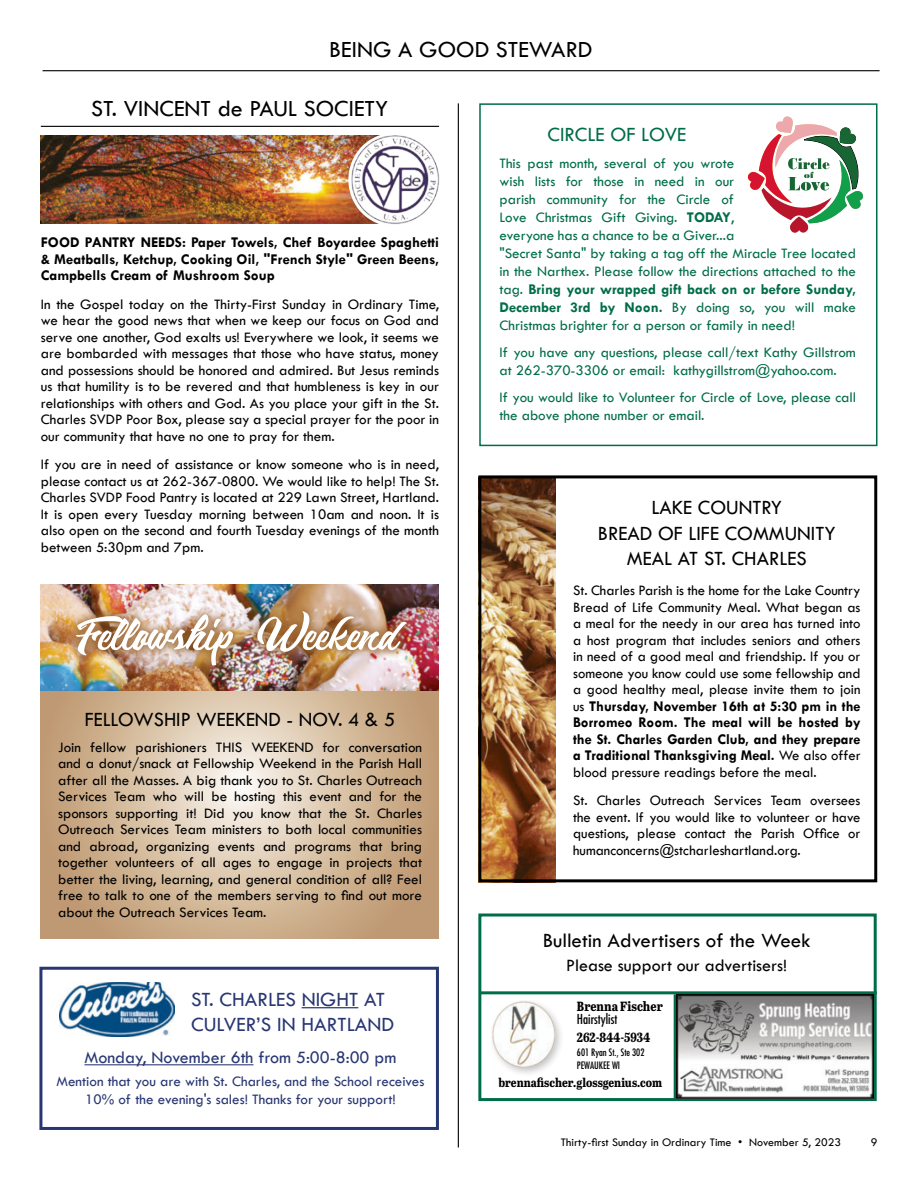
<style>
.page{position:relative;width:918px;height:1188px;background:#fff}
.page>*{position:absolute;margin:0;border:0;box-sizing:border-box;transform-origin:0 0}
.t1{font:24px "Nfrpjj Tw Cen";color:#000}
.t2{font:21px/25.5px "Nfrpjj Tw Cen";color:#000;text-align:center}
.t3{font:21px/25.2px "Nfrpjj Tw Cen";color:#283673}
.t4{font:21px "Sjsrxm Tw Cen";color:#000}
.t5{font:21px "Nfrpjj Tw Cen";color:#006d4a}
.t6{font:18px "Nfrpjj Tw Cen";color:#283673}
.t7{font:18px "Sjsrxm Tw Cen";color:#000}
.t8{font:15px/16.5px "Nfrpjj Tw Cen";color:#000;text-align:justify}
.t9{font:15px/18px "Nfrpjj Tw Cen";color:#006d4a}
.t10{font:700 15px/16.5px "Tw Cen";color:#000;text-align:justify}
.t11{font:15px "Sjsrxm Tw Cen";color:#000}
.t12{font:15px/18px "Sjsrxm Tw Cen";color:#006d4a}
.t13{font:15px/18px "Nfrpjj Tw Cen";color:#283673;text-align:center}
.t14{font:700 15px "Tw Cen";color:#006d4a}
.t15{font:700 13.35px "Abril Titling Cnd";color:#000}
.t16{font:condensed 13.35px "Futura Std";color:#000}
.t17{font:700 12.45px "Abril Titling Cnd";color:#000}
.t18{font:12px "Nfrpjj Tw Cen";color:#000}
.t19{font:condensed 10.05px/13.4px "Futura Std";color:#000}
.s1{font-family:"Sjsrxm Tw Cen"}
.s2{font-family:"Tw Cen";font-weight:700}
.s3{font-family:"Sjsrxm Tw Cen";font-weight:400}
</style>
<div class="page">
<hr style="left:458px;top:103px;width:1px;height:1044px;background:#000">
<hr style="left:43px;top:70px;width:837px;height:1px;background:#000">
<div style="left:478px;top:913px;width:399px;height:188px;border:3px solid #006d4a"></div>
<hr style="left:479px;top:991px;width:398px;height:3px;background:#006d4a">
<div style="left:39px;top:967px;width:400px;height:163px;border:3px solid #283673"></div>
<hr style="left:302px;top:1007px;width:56px;height:1px;background:#283673">
<hr style="left:84px;top:1064px;width:170px;height:1px;background:#283673">
<img style="left:59px;top:982px;width:115px;height:55px">
<hr style="left:41px;top:126px;width:398px;height:1px;background:#000">
<div style="left:81px;top:88px;width:318px;height:41px;background:#fff"></div>
<svg style="left:40px;top:691px;width:399px;height:248px;background:#d3b99b"></svg>
<img style="left:40px;top:585px;width:399px;height:106px">
<div style="left:67px;top:602px;width:349px;height:73px;background:#9e672f;opacity:.75"></div>
<img style="left:76px;top:610px;width:331px;height:56px">
<hr style="left:674px;top:994px;width:3px;height:104px;background:#006d4a">
<img style="left:41px;top:135px;width:309px;height:89px">
<img style="left:350px;top:135px;width:90px;height:89px">
<div style="left:479px;top:103px;width:399px;height:343px;border:2px solid #006d4a"></div>
<svg style="left:748px;top:116px;width:115px;height:117px"></svg>
<img style="left:482px;top:479px;width:74px;height:399px">
<div style="left:478px;top:475px;width:399px;height:407px;border:3px solid #000"></div>
<img style="left:492px;top:1001px;width:69px;height:73px">
<img style="left:677px;top:994px;width:197px;height:104px">
<h1 class="t1" style="left:329px;top:35px;width:264px">BEING A GOOD STEWARD</h1>
<h1 class="t1" style="left:91px;top:94px;width:298px">ST. VINCENT de PAUL SOCIETY</h1>
<p class="t10" style="left:41px;top:234px;width:400px">FOOD PANTRY NEEDS: Paper Towels, Chef Boyardee Spaghetti &amp; Meatballs, Ketchup, Cooking Oil, "French Style" Green Beens, Campbells Cream of Mushroom Soup</p>
<p class="t8" style="left:41px;top:296px;width:400px">In the Gospel today on the Thirty-First Sunday in Ordinary Time, we hear the good news that when we keep our focus on God and serve one another, God exalts us! Everywhere we look, it seems we</p>
<p class="t11" style="left:41px;top:345px;width:400px">are bombarded with messages that those who have status, money</p>
<p class="t8" style="left:41px;top:362px;width:400px">and possessions should be honored and admired. But Jesus reminds</p>
<p class="t11" style="left:41px;top:378px;width:400px">us that humility is to be revered and that humbleness is key in our</p>
<p class="t8" style="left:41px;top:395px;width:400px">relationships with others and God. As you place your gift in the St.<br>Charles SVDP Poor Box, please say a special prayer for the poor in our community that have no one to pray for them.</p>
<p class="t8" style="left:41px;top:456px;width:400px">If you are in need of assistance or know someone who is in need, please contact us at 262-367-0800. We would like to help! The St.<br>Charles SVDP Food Pantry is located at 229 Lawn Street, Hartland.<br>It is open every Tuesday morning between 10am and noon. It is also open on the second and fourth Tuesday evenings of the month between 5:30pm and 7pm.</p>
<h2 class="t2" style="left:85px;top:707px;width:312px">FELLOWSHIP WEEKEND - NOV. 4 &amp; 5</h2>
<p class="t8" style="left:58px;top:739px;width:365px">Join fellow parishioners THIS WEEKEND for conversation and a donut/snack at Fellowship Weekend in the Parish Hall after all the Masses. A big thank you to St. Charles Outreach Services Team who will be hosting this event and for the</p>
<p class="t11" style="left:58px;top:804px;width:365px">sponsors supporting it! Did you know that the St. Charles</p>
<p class="t8" style="left:58px;top:821px;width:365px">Outreach Services Team ministers to both local communities and abroad, organizing events and programs that bring together volunteers of all ages to engage in projects that better the living, learning, and general condition of all? Feel free to talk to one of the members serving to find out more about the Outreach Services Team.</p>
<h2 class="t3" style="left:191px;top:987px;width:205px">ST. CHARLES NIGHT AT<br>CULVER’S IN HARTLAND</h2>
<p class="t6" style="left:84px;top:1047px;width:314px">Monday, November 6th from 5:00-8:00 pm</p>
<p class="t13" style="left:57px;top:1072px;width:369px"><span class="s1">Mention</span> that you are with St. Charles, and the School receives<br>10% of the evening's sales! Thanks for your support!</p>
<h2 class="t5" style="left:547px;top:121px;width:140px">CIRCLE OF LOVE</h2>
<p class="t9" style="left:499px;top:154px;width:236px">This past month, several of you wrote</p>
<p class="t12" style="left:499px;top:172px;width:236px">wish lists for those in need in our</p>
<p class="t9" style="left:499px;top:190px;width:358px">parish community for the Circle of<br>Love Christmas Gift Giving. <span class="s2">TODAY</span><span class="s1">,<br></span>everyone has a chance to be a Giver...a<br>"Secret Santa" by taking a tag off the Miracle Tree located in the Narthex. Please follow the directions attached to the</p>
<p class="t14" style="left:499px;top:280px;width:358px"><span class="s3">tag.</span> Bring your wrapped gift back on or before Sunday,</p>
<p class="t12" style="left:499px;top:298px;width:358px"><span class="s2">December 3rd by Noon.</span> By doing so, you will make<br>Christmas brighter for a person or family in need!</p>
<p class="t9" style="left:499px;top:343px;width:358px">If you have any questions, please call/text Kathy Gillstrom at 262-370-3306 or email: kathygillstrom@yahoo.com.</p>
<p class="t9" style="left:499px;top:388px;width:358px">If you would like to Volunteer for Circle of Love, please call</p>
<p class="t12" style="left:499px;top:406px;width:207px">the above phone number or email.</p>
<h2 class="t2" style="left:598px;top:495px;width:239px">LAKE COUNTRY<br>BREAD OF LIFE COMMUNITY<br>MEAL AT ST. CHARLES</h2>
<p class="t8" style="left:573px;top:582px;width:289px">St. Charles Parish is the home for the Lake Country<br>Bread of Life Community Meal. What began as</p>
<p class="t11" style="left:573px;top:614px;width:289px">a meal for the needy in our area has turned into</p>
<p class="t8" style="left:573px;top:632px;width:289px">a host program that includes seniors and others in need of a good meal and friendship. If you or someone you know could use some fellowship and a good healthy meal, please invite them to join</p>
<p class="t10" style="left:573px;top:697px;width:289px"><span class="s3">us</span> Thursday, November 16th at 5:30 pm in the Borromeo Room. The meal will be hosted by the St. Charles Garden Club, and they prepare a Traditional Thanksgiving Meal. <span class="s3">We also offer</span></p>
<p class="t11" style="left:573px;top:763px;width:245px">blood pressure readings before the meal.</p>
<p class="t8" style="left:573px;top:792px;width:289px">St. Charles Outreach Services Team oversees the event. If you would like to volunteer or have questions, please contact the Parish Office or humanconcerns@stcharleshartland.org.</p>
<h2 class="t4" style="left:543px;top:927px;width:269px">Bulletin Advertisers of the Week</h2>
<p class="t7" style="left:566px;top:954px;width:223px">Please support our advertisers!</p>
<p class="t15" style="left:577px;top:996px;width:87px">Brenna Fischer</p>
<p class="t16" style="left:577px;top:1011px;width:42px">Hairstylist</p>
<p class="t15" style="left:577px;top:1028px;width:75px">262-844-5934</p>
<p class="t19" style="left:577px;top:1045px;width:69px">601 Ryan St., Ste 302<br>PEWAUKEE WI</p>
<p class="t17" style="left:498px;top:1074px;width:165px">brennafischer.glossgenius.com</p>
<p class="t18" style="left:561px;top:1135px;width:282px">Thirty-first Sunday in Ordinary Time • November 5, 2023</p>
<p class="t18" style="left:871px;top:1135px;width:8px">9</p>
</div>
